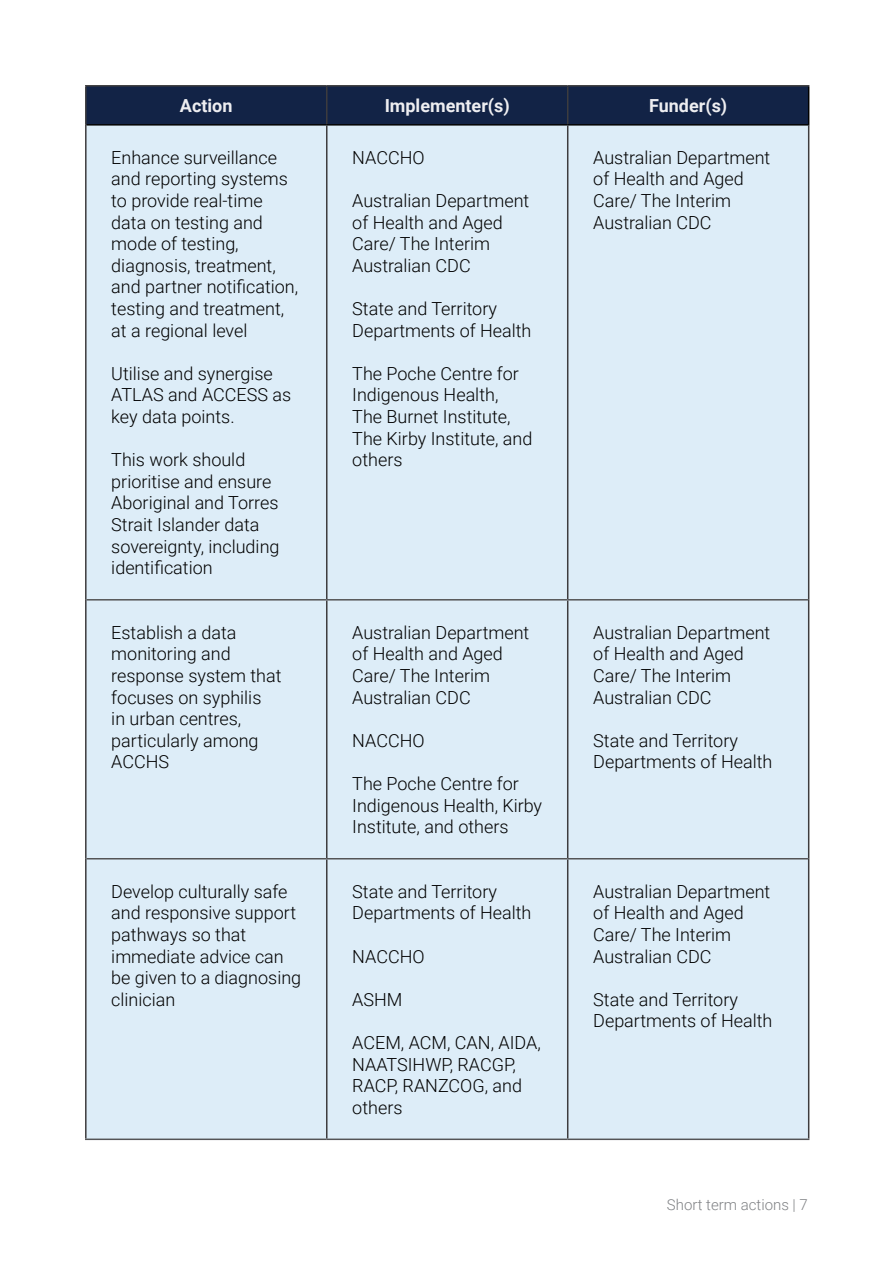
<style>
.page{position:relative;width:893px;height:1263px;background:#fff}
.page>*{position:absolute;margin:0;border:0;box-sizing:border-box;transform-origin:0 0}
.t1{font:300 18px/21.6px "Roboto";color:#000}
.t2{font:700 18px "Roboto";color:#eeeef1}
.t3{font:300 15px "Roboto";color:#808285}
</style>
<div class="page">
<div style="left:87px;top:87px;width:721px;height:37px;background:#122346"></div>
<div style="left:87px;top:126px;width:721px;height:1012px;background:#ddedf8"></div>
<hr style="left:85px;top:85px;width:242px;height:2px;background:#3d3c3e">
<hr style="left:85px;top:87px;width:2px;height:38px;background:#3d3c3e">
<hr style="left:327px;top:85px;width:241px;height:2px;background:#3d3c3e">
<hr style="left:326px;top:87px;width:1px;height:37px;background:#3d3c3e">
<hr style="left:568px;top:85px;width:241px;height:2px;background:#3d3c3e">
<hr style="left:567px;top:87px;width:1px;height:37px;background:#3d3c3e">
<hr style="left:85px;top:125px;width:2px;height:475px;background:#3d3c3e">
<hr style="left:326px;top:126px;width:1px;height:473px;background:#3d3c3e">
<hr style="left:567px;top:126px;width:1px;height:473px;background:#3d3c3e">
<hr style="left:808px;top:126px;width:1px;height:474px;background:#3d3c3e">
<hr style="left:85px;top:600px;width:2px;height:259px;background:#3d3c3e">
<hr style="left:326px;top:600px;width:1px;height:258px;background:#3d3c3e">
<hr style="left:567px;top:600px;width:1px;height:258px;background:#3d3c3e">
<hr style="left:808px;top:600px;width:1px;height:259px;background:#3d3c3e">
<hr style="left:85px;top:859px;width:2px;height:279px;background:#3d3c3e">
<hr style="left:326px;top:859px;width:1px;height:279px;background:#3d3c3e">
<hr style="left:567px;top:859px;width:1px;height:279px;background:#3d3c3e">
<hr style="left:808px;top:859px;width:1px;height:279px;background:#3d3c3e">
<hr style="left:808px;top:87px;width:1px;height:37px;background:#000">
<hr style="left:87px;top:124px;width:240px;height:2px;background:#000">
<hr style="left:327px;top:124px;width:241px;height:2px;background:#000">
<hr style="left:568px;top:124px;width:241px;height:2px;background:#000">
<hr style="left:87px;top:599px;width:240px;height:1px;background:#545456">
<hr style="left:327px;top:599px;width:241px;height:1px;background:#545456">
<hr style="left:568px;top:599px;width:240px;height:1px;background:#545456">
<hr style="left:87px;top:858px;width:240px;height:1px;background:#545456">
<hr style="left:327px;top:858px;width:241px;height:1px;background:#545456">
<hr style="left:568px;top:858px;width:240px;height:1px;background:#545456">
<hr style="left:85px;top:1138px;width:242px;height:2px;background:#545456">
<hr style="left:327px;top:1138px;width:241px;height:2px;background:#545456">
<hr style="left:568px;top:1138px;width:241px;height:2px;background:#545456">
<p class="t2" style="left:180px;top:93px;width:54px">Action</p>
<p class="t2" style="left:385px;top:93px;width:127px">Implementer(s)</p>
<p class="t2" style="left:649px;top:93px;width:80px">Funder(s)</p>
<p class="t1" style="left:111px;top:146px;width:188px">Enhance surveillance and reporting systems to provide real-time data on testing and mode of testing, diagnosis, treatment, and partner notification, testing and treatment, at a regional level</p>
<p class="t1" style="left:111px;top:362px;width:181px">Utilise and synergise<br>ATLAS and ACCESS as key data points.</p>
<p class="t1" style="left:111px;top:448px;width:170px">This work should prioritise and ensure<br>Aboriginal and Torres<br>Strait Islander data sovereignty, including identification</p>
<p class="t1" style="left:593px;top:146px;width:179px">Australian Department of Health and Aged<br>Care/ The Interim<br>Australian CDC</p>
<p class="t1" style="left:352px;top:146px;width:74px">NACCHO</p>
<p class="t1" style="left:352px;top:189px;width:179px">Australian Department of Health and Aged<br>Care/ The Interim<br>Australian CDC</p>
<p class="t1" style="left:352px;top:297px;width:181px">State and Territory<br>Departments of Health</p>
<p class="t1" style="left:352px;top:362px;width:182px">The Poche Centre for<br>Indigenous Health,<br>The Burnet Institute,<br>The Kirby Institute, and others</p>
<p class="t1" style="left:111px;top:621px;width:172px">Establish a data monitoring and response system that focuses on syphilis<br>in urban centres, particularly among<br>ACCHS</p>
<p class="t1" style="left:352px;top:621px;width:179px">Australian Department of Health and Aged<br>Care/ The Interim<br>Australian CDC</p>
<p class="t1" style="left:352px;top:729px;width:74px">NACCHO</p>
<p class="t1" style="left:352px;top:772px;width:191px">The Poche Centre for<br>Indigenous Health, Kirby<br>Institute, and others</p>
<p class="t1" style="left:111px;top:880px;width:191px">Develop culturally safe and responsive support pathways so that immediate advice can be given to a diagnosing clinician</p>
<p class="t1" style="left:352px;top:880px;width:181px">State and Territory<br>Departments of Health</p>
<p class="t1" style="left:352px;top:945px;width:74px">NACCHO</p>
<p class="t1" style="left:352px;top:988px;width:52px">ASHM</p>
<p class="t1" style="left:352px;top:1031px;width:190px">ACEM, ACM, CAN, AIDA,<br>NAATSIHWP, RACGP,<br>RACP, RANZCOG, and others</p>
<p class="t1" style="left:593px;top:621px;width:179px">Australian Department of Health and Aged<br>Care/ The Interim<br>Australian CDC</p>
<p class="t1" style="left:593px;top:729px;width:181px">State and Territory<br>Departments of Health</p>
<p class="t1" style="left:593px;top:880px;width:179px">Australian Department of Health and Aged<br>Care/ The Interim<br>Australian CDC</p>
<p class="t1" style="left:593px;top:988px;width:181px">State and Territory<br>Departments of Health</p>
<p class="t3" style="left:667px;top:1194px;width:143px">Short term actions | 7</p>
</div>
